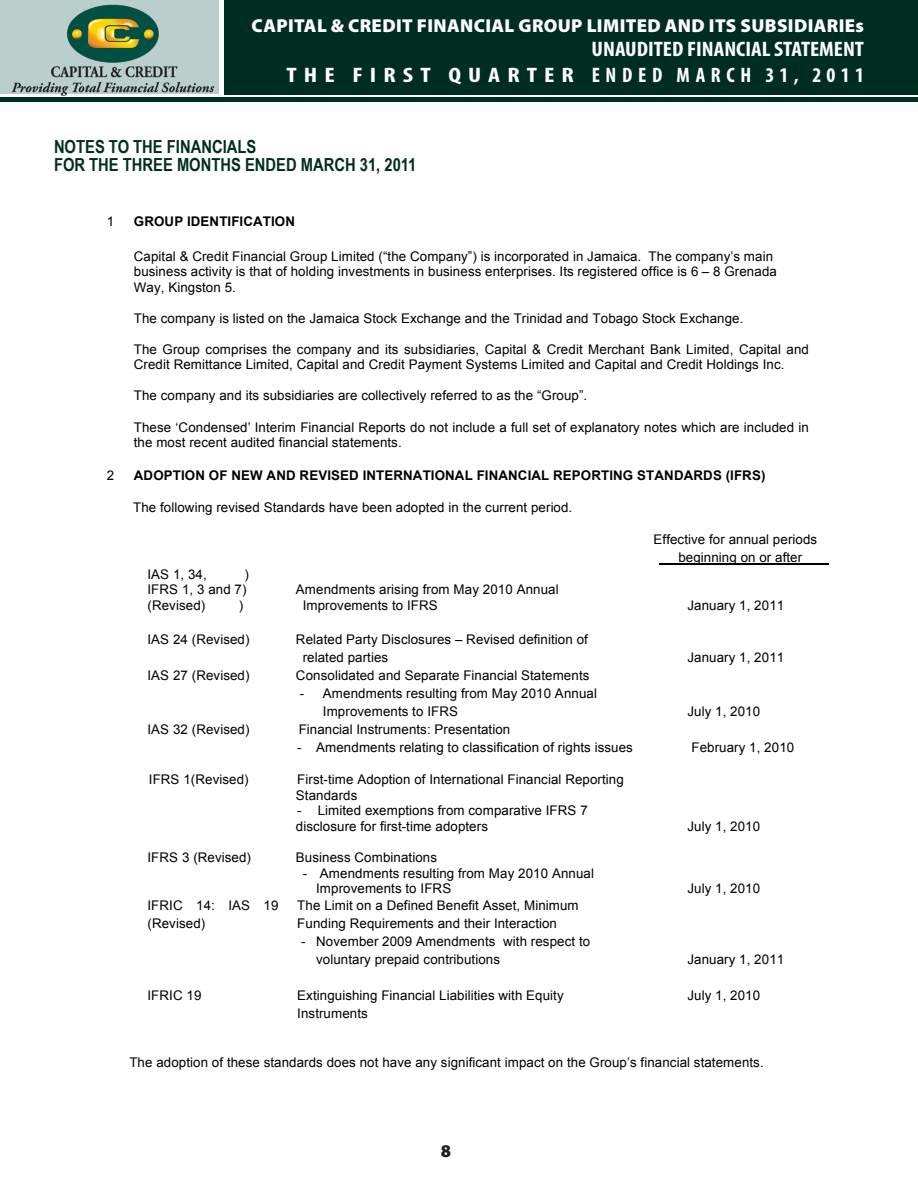
<style>
.page{position:relative;width:918px;height:1188px;background:#fff}
.page>*{position:absolute;margin:0;border:0;box-sizing:border-box;transform-origin:0 0}
.t1{font:700 condensed 21px "Myriad Pro";color:#fff;scale:1.1 1}
.t2{font:700 condensed 21px "Myriad Pro";color:#fff;scale:1.25 1}
.t3{font:700 condensed 21px "Myriad Pro";letter-spacing:.25em;color:#fff}
.t4{font:900 18.75px "Myriad Pro";letter-spacing:.02em;color:#fff}
.t5{font:700 18px "Arial Narrow";color:#002d21}
.t6{font:900 18px "Myriad Pro";color:#231f20}
.t7{font:13.35px/18px "Arial";letter-spacing:.01em;color:#000}
.t8{font:700 13.35px "Arial";letter-spacing:.01em;color:#000}
</style>
<div class="page">
<div style="left:0;top:0;width:219px;height:93px;background:#bacecb"></div>
<div style="left:225px;top:0;width:693px;height:94px;background:#002d21"></div>
<img style="left:11px;top:4px;width:203px;height:92px">
<hr style="left:0;top:98px;width:918px;height:4px;background:#002d21">
<hr style="left:659px;top:564px;width:170px;height:1px;background:#000">
<h2 class="t4" style="left:252px;top:13px;width:614px">CAPITAL &amp; CREDIT FINANCIAL GROUP LIMITED AND ITS SUBSIDIARIES</h2>
<h1 class="t1" style="left:592px;top:36px;width:249px">UNAUDITED FINANCIAL STATEMENT</h1>
<h1 class="t2" style="left:286px;top:61px;width:105px">THE FI RST</h1>
<h1 class="t2" style="left:449px;top:61px;width:138px">QUA RTE R ENDED</h1>
<h1 class="t3" style="left:677px;top:61px;width:189px">MARCH 31, 2011</h1>
<p class="t5" style="left:54px;top:133px;width:22px">NOTES</p>
<p class="t5" style="left:109px;top:133px;width:35px">TO THE</p>
<p class="t5" style="left:167px;top:133px;width:10px">FINANCIALS</p>
<p class="t5" style="left:54px;top:151px;width:364px">FOR THE THREE MONTHS ENDED MARCH 31, 2011</p>
<p class="t7" style="left:107px;top:214px;width:9px">1</p>
<p class="t8" style="left:134px;top:217px;width:163px">GROUP IDENTIFICATION</p>
<p class="t7" style="left:134px;top:249px;width:645px;line-height:15.6px">Capital &amp; Credit Financial Group Limited (“the Company”) is incorporated in Jamaica. The company’s main business activity is that of holding investments in business enterprises. Its registered office is 6 – 8 Grenada<br>Way, Kingston 5.</p>
<p class="t7" style="left:134px;top:310px;width:611px">The company is listed on the Jamaica Stock Exchange and the Trinidad and Tobago Stock Exchange.</p>
<p class="t7" style="left:134px;top:343px;width:677px;line-height:15.5px">The Group comprises the company and its subsidiaries, Capital &amp; Credit Merchant Bank Limited, Capital and<br>Credit Remittance Limited, Capital and Credit Payment Systems Limited and Capital and Credit Holdings Inc.</p>
<p class="t7" style="left:134px;top:388px;width:455px">The company and its subsidiaries are collectively referred to as the “Group”.</p>
<p class="t7" style="left:134px;top:420px;width:676px;line-height:15.5px">These ‘Condensed’ Interim Financial Reports do not include a full set of explanatory notes which are included in the most recent audited financial statements.</p>
<p class="t7" style="left:107px;top:467px;width:9px">2</p>
<p class="t8" style="left:134px;top:470px;width:633px">ADOPTION OF NEW AND REVISED INTERNATIONAL FINANCIAL REPORTING STANDARDS (IFRS)</p>
<p class="t7" style="left:133px;top:499px;width:441px">The following revised Standards have been adopted in the current period.</p>
<p class="t7" style="left:678px;top:532px;width:140px;text-indent:-25px">Effective for annual periods beginning on or after</p>
<p class="t7" style="left:148px;top:566px;width:61px">IAS 1, 34,</p>
<p class="t7" style="left:148px;top:567px;width:103px;line-height:15.6px;text-indent:97px">)<br>IFRS 1, 3 and 7) (Revised)</p>
<p class="t7" style="left:303px;top:583px;width:258px;line-height:15.9px;text-indent:-7px">Amendments arising from May 2010 Annual<br>Improvements to IFRS</p>
<p class="t7" style="left:239px;top:597px;width:6px">)</p>
<p class="t7" style="left:687px;top:597px;width:98px">January 1, 2011</p>
<p class="t7" style="left:148px;top:632px;width:104px">IAS 24 (Revised)</p>
<p class="t7" style="left:303px;top:631px;width:287px;text-indent:-7px">Related Party Disclosures – Revised definition of related parties</p>
<p class="t7" style="left:148px;top:667px;width:104px">IAS 27 (Revised)</p>
<p class="t7" style="left:296px;top:667px;width:295px">Consolidated and Separate Financial Statements</p>
<p class="t7" style="left:323px;top:685px;width:276px;text-indent:-23px">- Amendments resulting from May 2010 Annual<br>Improvements to IFRS</p>
<p class="t7" style="left:687px;top:649px;width:98px">January 1, 2011</p>
<p class="t7" style="left:687px;top:703px;width:74px">July 1, 2010</p>
<p class="t7" style="left:148px;top:721px;width:104px">IAS 32 (Revised)</p>
<p class="t7" style="left:299px;top:721px;width:213px">Financial Instruments: Presentation</p>
<p class="t7" style="left:297px;top:739px;width:337px">- Amendments relating to classification of rights issues</p>
<p class="t7" style="left:691px;top:739px;width:104px">February 1, 2010</p>
<p class="t7" style="left:149px;top:772px;width:101px">IFRS 1(Revised)</p>
<p class="t7" style="left:296px;top:773px;width:329px;line-height:15.5px">First-time Adoption of International Financial Reporting<br>Standards</p>
<p class="t7" style="left:296px;top:804px;width:293px;line-height:15.9px">- Limited exemptions from comparative IFRS 7 disclosure for first-time adopters</p>
<p class="t7" style="left:687px;top:819px;width:74px">July 1, 2010</p>
<p class="t7" style="left:148px;top:850px;width:105px">IFRS 3 (Revised)</p>
<p class="t7" style="left:296px;top:850px;width:143px">Business Combinations</p>
<p class="t7" style="left:316px;top:866px;width:279px;line-height:15.5px;text-indent:-14px">- Amendments resulting from May 2010 Annual<br>Improvements to IFRS</p>
<p class="t7" style="left:148px;top:898px;width:132px">IFRIC 14: IAS 19 (Revised)</p>
<p class="t7" style="left:297px;top:898px;width:283px">The Limit on a Defined Benefit Asset, Minimum<br>Funding Requirements and their Interaction</p>
<p class="t7" style="left:316px;top:934px;width:275px;text-indent:-15px">- November 2009 Amendments with respect to voluntary prepaid contributions</p>
<p class="t7" style="left:687px;top:881px;width:74px">July 1, 2010</p>
<p class="t7" style="left:687px;top:952px;width:98px">January 1, 2011</p>
<p class="t7" style="left:148px;top:988px;width:55px">IFRIC 19</p>
<p class="t7" style="left:297px;top:988px;width:268px">Extinguishing Financial Liabilities with Equity<br>Instruments</p>
<p class="t7" style="left:687px;top:988px;width:74px">July 1, 2010</p>
<p class="t7" style="left:129px;top:1055px;width:636px">The adoption of these standards does not have any significant impact on the Group’s financial statements.</p>
<h3 class="t6" style="left:441px;top:1139px;width:12px">8</h3>
</div>
